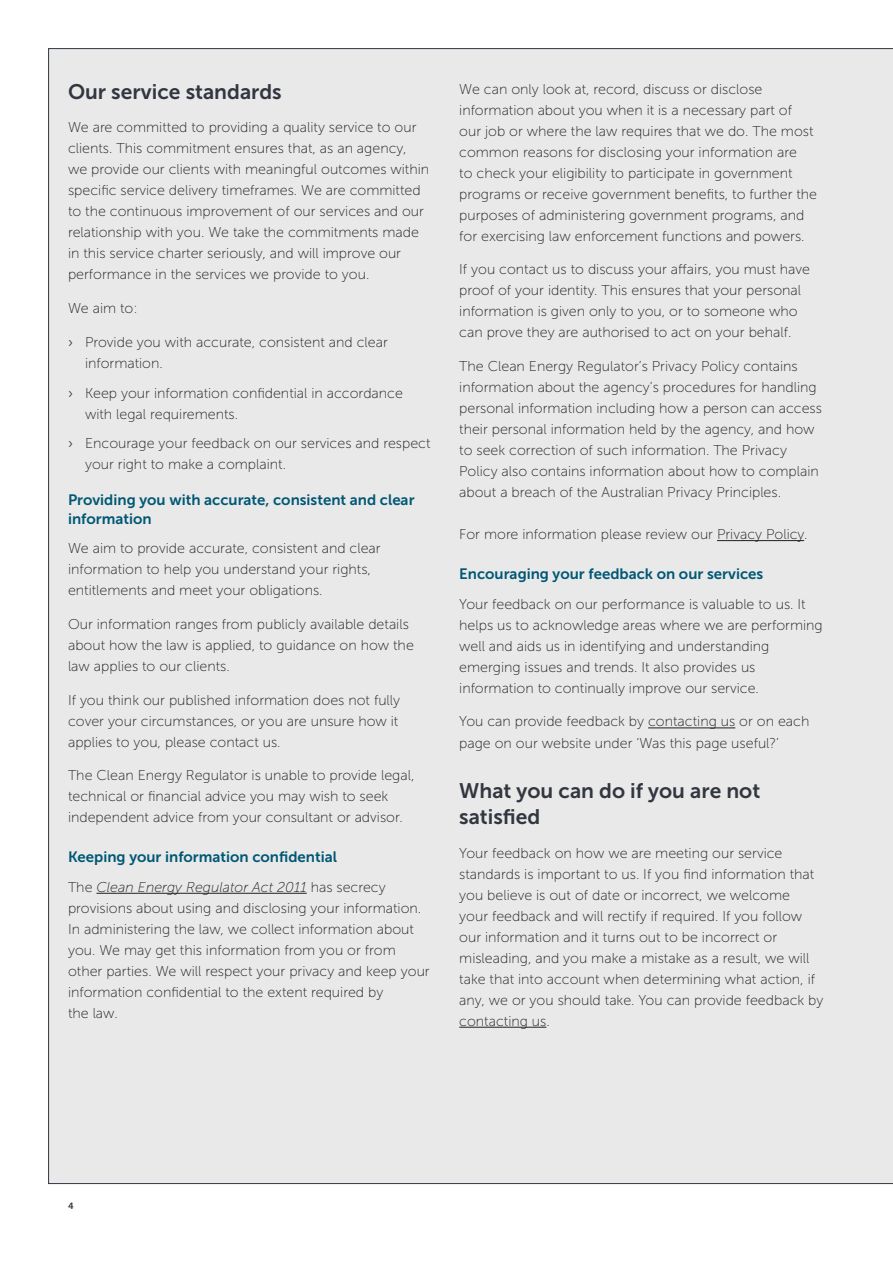
<style>
.page{position:relative;width:893px;height:1263px;background:#fff}
.page>*{position:absolute;margin:0;border:0;box-sizing:border-box;transform-origin:0 0}
.t1{font:21px/25.5px "Museo Sans 700";color:#323640}
.t2{font:15px/18.8px "Museo Sans 700";color:#005775}
.t3{font:14.25px/21px "Museo Sans 100";color:#231f20}
.t4{font:9px "Museo Sans 700";color:#323640}
.s1{font-family:"Museo Sans 300";color:#323640}
.s2{font-style:italic}
</style>
<div class="page">
<div style="left:48px;top:48px;width:845px;height:1136px;background:#e8e9e8"></div>
<hr style="left:96px;top:893px;width:211px;height:1px;background:#231f20">
<hr style="left:717px;top:540px;width:87px;height:1px;background:#231f20">
<hr style="left:648px;top:727px;width:87px;height:1px;background:#231f20">
<hr style="left:459px;top:1027px;width:87px;height:1px;background:#231f20">
<h1 class="t1" style="left:68px;top:79px;width:215px">Our service standards</h1>
<p class="t3" style="left:68px;top:117px;width:363px">We are committed to providing a quality service to our clients. This commitment ensures that, as an agency, we provide our clients with meaningful outcomes within specific service delivery timeframes. We are committed to the continuous improvement of our services and our relationship with you. We take the commitments made in this service charter seriously, and will improve our performance in the services we provide to you.</p>
<p class="t3" style="left:68px;top:298px;width:71px">We aim to:</p>
<p class="t3" style="left:85px;top:332px;width:304px;text-indent:-17px"><span class="s1">›</span> Provide you with accurate, consistent and clear information.</p>
<p class="t3" style="left:85px;top:382px;width:319px;text-indent:-17px"><span class="s1">›</span> Keep your information confidential in accordance with legal requirements.</p>
<p class="t3" style="left:85px;top:433px;width:347px;text-indent:-17px"><span class="s1">›</span> Encourage your feedback on our services and respect your right to make a complaint.</p>
<p class="t2" style="left:68px;top:490px;width:348px">Providing you with accurate, consistent and clear information</p>
<p class="t3" style="left:68px;top:538px;width:314px">We aim to provide accurate, consistent and clear information to help you understand your rights, entitlements and meet your obligations.</p>
<p class="t3" style="left:68px;top:613px;width:347px">Our information ranges from publicly available details about how the law is applied, to guidance on how the law applies to our clients.</p>
<p class="t3" style="left:68px;top:689px;width:334px">If you think our published information does not fully cover your circumstances, or you are unsure how it applies to you, please contact us.</p>
<p class="t3" style="left:68px;top:765px;width:348px">The Clean Energy Regulator is unable to provide legal, technical or financial advice you may wish to seek independent advice from your consultant or advisor.</p>
<p class="t2" style="left:68px;top:848px;width:270px">Keeping your information confidential</p>
<p class="t3" style="left:68px;top:877px;width:363px">The <span class="s2">Clean Energy Regulator Act 2011</span> has secrecy provisions about using and disclosing your information.<br>In administering the law, we collect information about you. We may get this information from you or from other parties. We will respect your privacy and keep your information confidential to the extent required by<br>the law.</p>
<p class="t3" style="left:459px;top:78px;width:359px">We can only look at, record, discuss or disclose information about you when it is a necessary part of our job or where the law requires that we do. The most common reasons for disclosing your information are<br>to check your eligibility to participate in government programs or receive government benefits, to further the purposes of administering government programs, and for exercising law enforcement functions and powers.</p>
<p class="t3" style="left:459px;top:259px;width:352px">If you contact us to discuss your affairs, you must have proof of your identity. This ensures that your personal information is given only to you, or to someone who can prove they are authorised to act on your behalf.</p>
<p class="t3" style="left:459px;top:356px;width:364px">The Clean Energy Regulator’s Privacy Policy contains information about the agency’s procedures for handling personal information including how a person can access their personal information held by the agency, and how to seek correction of such information. The Privacy Policy also contains information about how to complain about a breach of the Australian Privacy Principles.</p>
<p class="t3" style="left:459px;top:524px;width:350px">For more information please review our Privacy Policy.</p>
<p class="t2" style="left:459px;top:565px;width:306px">Encouraging your feedback on our services</p>
<p class="t3" style="left:459px;top:593px;width:365px">Your feedback on our performance is valuable to us. It helps us to acknowledge areas where we are performing well and aids us in identifying and understanding emerging issues and trends. It also provides us information to continually improve our service.</p>
<p class="t3" style="left:459px;top:711px;width:352px">You can provide feedback by contacting us or on each page on our website under ‘Was this page useful?’</p>
<h1 class="t1" style="left:459px;top:778px;width:303px">What you can do if you are not satisfied</h1>
<p class="t3" style="left:459px;top:842px;width:366px">Your feedback on how we are meeting our service standards is important to us. If you find information that you believe is out of date or incorrect, we welcome<br>your feedback and will rectify if required. If you follow our information and it turns out to be incorrect or misleading, and you make a mistake as a result, we will take that into account when determining what action, if any, we or you should take. You can provide feedback by contacting us.</p>
<p class="t4" style="left:68px;top:1201px;width:7px">4</p>
</div>
